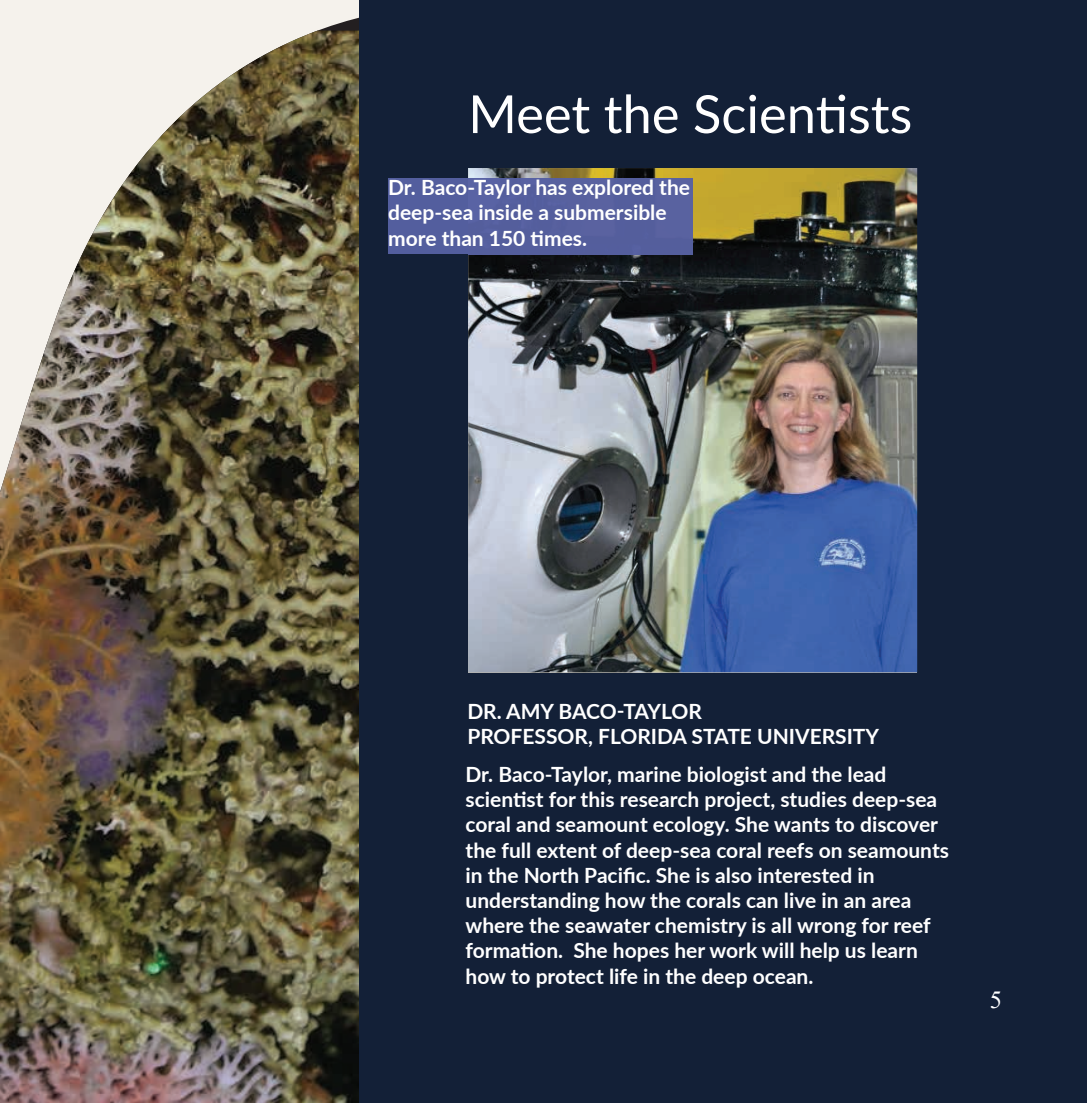
<style>
.page{position:relative;width:1087px;height:1103px;background:#fff}
.page>*{position:absolute;margin:0;border:0;box-sizing:border-box;transform-origin:0 0}
.t1{font:52.5px "Lato";color:#fff}
.t2{font:24.5px "Times New Roman";color:#fff}
.t3{font:700 21px/25.2px "Lato";color:#fff}
</style>
<div class="page">
<div style="left:0;top:0;width:359px;height:31px;background:#f5f2ec"></div>
<img style="left:0;top:31px;width:359px;height:1071px">
<div style="left:359px;top:0;width:728px;height:1102px;background:#132037"></div>
<img style="left:468px;top:168px;width:449px;height:504px">
<div style="left:388px;top:178px;width:80px;height:76px;background:#535e9e"></div>
<div style="left:468px;top:178px;width:225px;height:76px;background:#545f9e"></div>
<h1 class="t1" style="left:468px;top:76px;width:445px">Meet the Scientists</h1>
<p class="t3" style="left:388px;top:174px;width:303px">Dr. Baco-Taylor has explored the deep-sea inside a submersible more than 150 times.</p>
<p class="t3" style="left:467px;top:697px;width:413px">DR. AMY BACO-TAYLOR<br>PROFESSOR, FLORIDA STATE UNIVERSITY</p>
<p class="t3" style="left:465px;top:760px;width:485px">Dr. Baco-Taylor, marine biologist and the lead scientist for this research project, studies deep-sea coral and seamount ecology. She wants to discover the full extent of deep-sea coral reefs on seamounts in the North Pacific. She is also interested in understanding how the corals can live in an area where the seawater chemistry is all wrong for reef formation. She hopes her work will help us learn how to protect life in the deep ocean.</p>
<p class="t2" style="left:990px;top:983px;width:14px">5</p>
</div>
